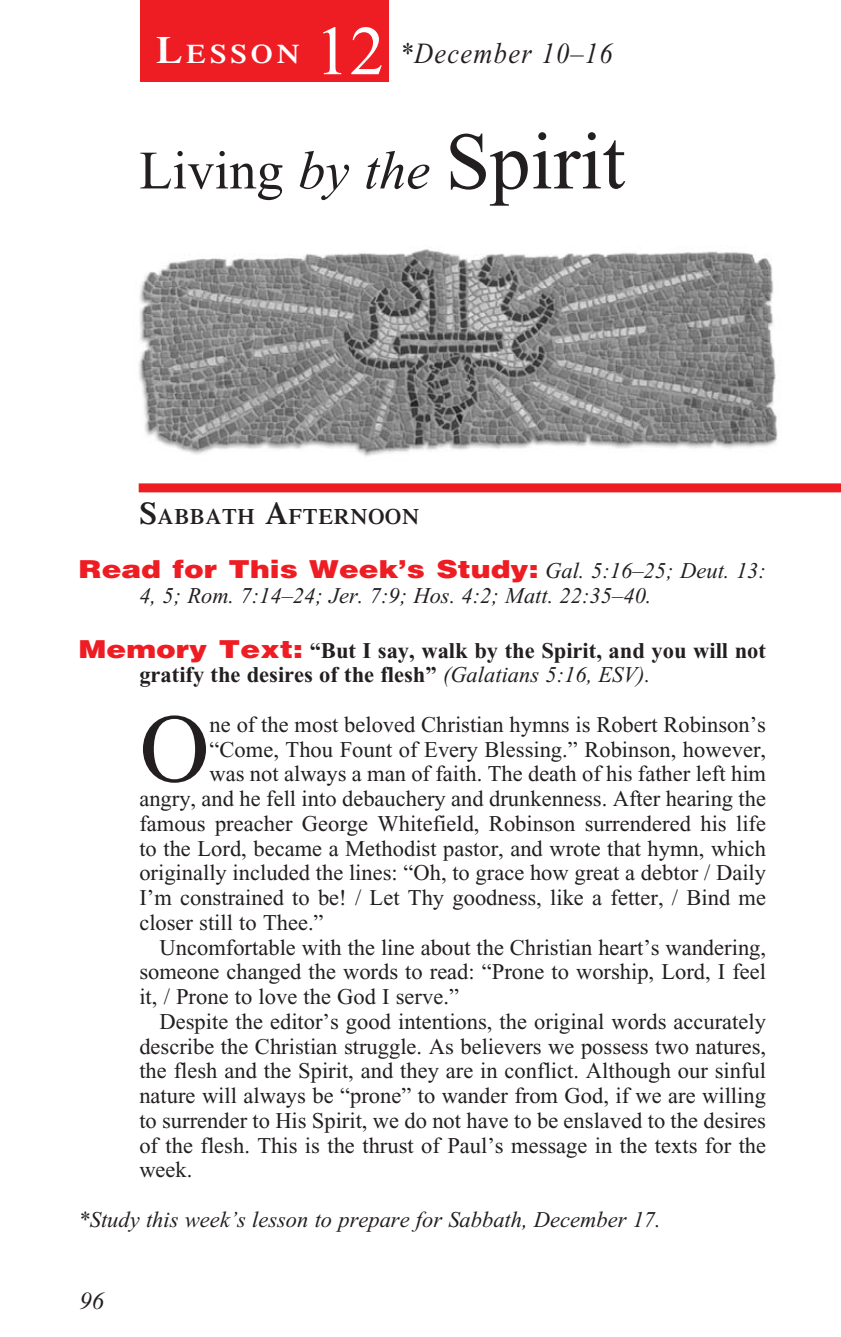
<style>
.page{position:relative;width:841px;height:1337px;background:#fff}
.page>*{position:absolute;margin:0;border:0;box-sizing:border-box;transform-origin:0 0}
._4-Body_Copy{font:97.2px "Times New Roman";color:#231f20}
.t1{font:69.75px "Times New Roman";color:#fff}
._1-Lesson_Title{font:54px "Times New Roman";color:#231f20}
._00-Month-Day{font:italic 29.25px "Times New Roman";letter-spacing:.05em;color:#231f20;scale:.9 1}
.t2{font:600 26.78px "Times";letter-spacing:.145em;color:#fff;scale:1.1 1}
._6-question{font:900 24.75px "Helvetica";color:#ee1d23;scale:1.2 1}
.t3{font:italic 24.75px "Times New Roman";color:#231f20}
._4-Body_Copy-2{font:22.5px/24.8px "Times New Roman";color:#231f20;text-align:justify}
._6-question-2{font:700 22.5px/24.8px "Times New Roman";color:#231f20}
.Study_this_week_s{font:italic 22.5px "Times New Roman";color:#231f20}
._6-question-3{font:italic 22.5px "Times New Roman";color:#231f20}
._3-Sabbath_Afternoon{font:600 22.05px "Times";letter-spacing:.035em;color:#231f20}
.s1{font-size:38.25px}
.s2{font-style:italic}
.s3{font-size:81px}
.s4{font-size:31.5px}
.s5{font-family:"Times New Roman";font-weight:400;font-style:italic;font-size:22.5px;color:#231f20}
.s6{font-family:"Helvetica";font-weight:900;font-size:24.75px;color:#ee1d23}
.s7{font-weight:400;font-style:italic}
</style>
<div class="page">
<div style="left:140px;top:0;width:249px;height:81px;background:#ee1d23"></div>
<img style="left:139px;top:249px;width:639px;height:208px">
<div style="left:139px;top:483px;width:701px;height:9px;background:#ee1d23"></div>
<p class="t2" style="left:156px;top:38px;width:132px"><span class="s1">L</span>ESSON</p>
<p class="t1" style="left:315px;top:13px;width:71px">12</p>
<p class="_00-Month-Day" style="left:399px;top:38px;width:238px">*December 10–16</p>
<p class="_1-Lesson_Title" style="left:139px;top:141px;width:487px">Living <span class="s2">by the</span> <span class="s3">Spirit</span></p>
<p class="_3-Sabbath_Afternoon" style="left:139px;top:503px;width:281px"><span class="s4">S</span>ABBATH <span class="s4">A</span>FTERNOON</p>
<p class="_6-question" style="left:78px;top:553px;width:574px">Read for This Week’s Study: <span class="s5">Gal. 5:16–25; Deut. 13:</span></p>
<p class="_6-question-3" style="left:139px;top:583px;width:513px">4, 5; Rom. 7:14–24; Jer. 7:9; Hos. 4:2; Matt. 22:35–40.</p>
<p class="_6-question-2" style="left:139px;top:637px;width:628px;text-indent:-61px"><span class="s6">Memory Text:</span> “But I say, walk by the Spirit, and you will not gratify the desires of the flesh” <span class="s7">(Galatians 5:16, ESV).</span></p>
<p class="_4-Body_Copy" style="left:139px;top:696px;width:72px">O</p>
<p class="_4-Body_Copy-2" style="left:209px;top:712px;width:557px">ne of the most beloved Christian hymns is Robert Robinson’s</p>
<p class="_4-Body_Copy-2" style="left:209px;top:736px;width:558px">“Come, Thou Fount of Every Blessing.” Robinson, however,</p>
<p class="_4-Body_Copy-2" style="left:209px;top:761px;width:558px">was not always a man of faith. The death of his father left him</p>
<p class="_4-Body_Copy-2" style="left:139px;top:786px;width:628px">angry, and he fell into debauchery and drunkenness. After hearing the</p>
<p class="_4-Body_Copy-2" style="left:139px;top:811px;width:628px">famous preacher George Whitefield, Robinson surrendered his life</p>
<p class="_4-Body_Copy-2" style="left:139px;top:835px;width:628px">to the Lord, became a Methodist pastor, and wrote that hymn, which</p>
<p class="_4-Body_Copy-2" style="left:139px;top:860px;width:628px">originally included the lines: “Oh, to grace how great a debtor / Daily</p>
<p class="_4-Body_Copy-2" style="left:139px;top:885px;width:628px">I’m constrained to be! / Let Thy goodness, like a fetter, / Bind me</p>
<p class="_4-Body_Copy-2" style="left:139px;top:910px;width:186px">closer still to Thee.”</p>
<p class="_4-Body_Copy-2" style="left:139px;top:934px;width:628px;text-indent:20px">Uncomfortable with the line about the Christian heart’s wandering, someone changed the words to read: “Prone to worship, Lord, I feel it, / Prone to love the God I serve.”</p>
<p class="_4-Body_Copy-2" style="left:139px;top:1009px;width:628px;text-indent:20px">Despite the editor’s good intentions, the original words accurately describe the Christian struggle. As believers we possess two natures, the flesh and the Spirit, and they are in conflict. Although our sinful nature will always be “prone” to wander from God, if we are willing to surrender to His Spirit, we do not have to be enslaved to the desires of the flesh. This is the thrust of Paul’s message in the texts for the week.</p>
<p class="Study_this_week_s" style="left:78px;top:1207px;width:583px">*Study this week’s lesson to prepare for Sabbath, December 17.</p>
<p class="t3" style="left:80px;top:1287px;width:26px">96</p>
</div>
